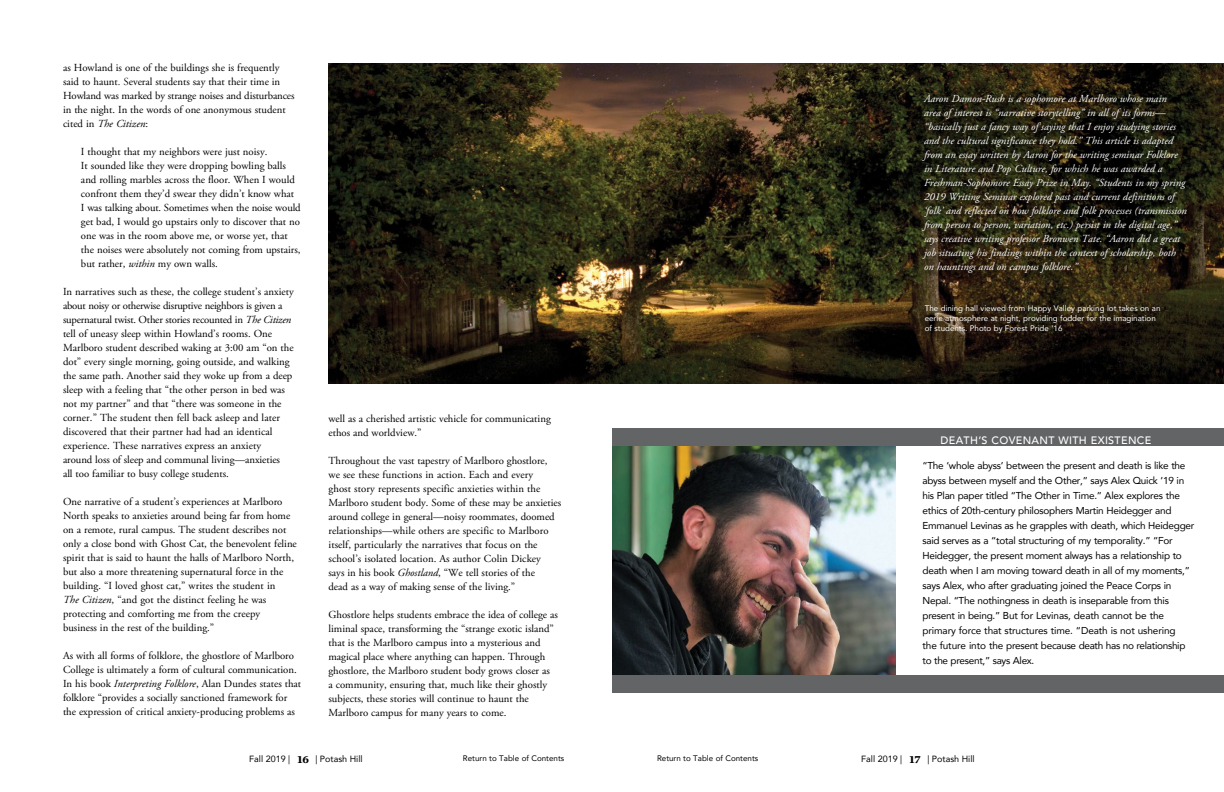
<style>
.page{position:relative;width:1224px;height:792px;background:#fff}
.page>*{position:absolute;margin:0;border:0;box-sizing:border-box;transform-origin:0 0}
.t1{font:700 11px "Chronicle Text G1";color:#000}
.t2{font:10.8px/14px "Adobe Garamond Pro";color:#000}
.t3{font:italic 10.8px/14px "Adobe Garamond Pro";color:#fff}
.t4{font:500 10.8px "Avenir";letter-spacing:.03em;color:#fff}
.t5{font:10px/15px "Avenir";letter-spacing:-.025em;color:#000}
.t6{font:9px "Avenir";color:#000}
.t7{font:8px/10px "Avenir";color:#fff}
.t8{font:8px "Avenir";color:#000}
.s1{font-style:italic}
</style>
<div class="page">
<img style="left:328px;top:63px;width:896px;height:320px">
<img style="left:612px;top:446px;width:284px;height:229px">
<div style="left:612px;top:429px;width:612px;height:17px;background:#636466"></div>
<div style="left:612px;top:675px;width:612px;height:18px;background:#636466"></div>
<div style="left:920px;top:92px;width:275px;height:189px;background:#000;opacity:.75"></div>
<p class="t2" style="left:63px;top:61px;width:233px">as Howland is one of the buildings she is frequently said to haunt. Several students say that their time in Howland was marked by strange noises and disturbances in the night. In the words of one anonymous student cited in <span class="s1">The Citizen</span>:</p>
<p class="t2" style="left:81px;top:145px;width:221px">I thought that my neighbors were just noisy.<br>It sounded like they were dropping bowling balls and rolling marbles across the floor. When I would confront them they’d swear they didn’t know what<br>I was talking about. Sometimes when the noise would get bad, I would go upstairs only to discover that no one was in the room above me, or worse yet, that the noises were absolutely not coming from upstairs, but rather, <span class="s1">within</span> my own walls.</p>
<p class="t2" style="left:63px;top:285px;width:232px">In narratives such as these, the college student’s anxiety about noisy or otherwise disruptive neighbors is given a supernatural twist. Other stories recounted in <span class="s1">The Citizen </span>tell of uneasy sleep within Howland’s rooms. One Marlboro student described waking at 3:00 am “on the dot” every single morning, going outside, and walking the same path. Another said they woke up from a deep sleep with a feeling that “the other person in bed was not my partner” and that “there was someone in the corner.” The student then fell back asleep and later discovered that their partner had had an identical experience. These narratives express an anxiety<br>around loss of sleep and communal living—anxieties<br>all too familiar to busy college students.</p>
<p class="t2" style="left:63px;top:495px;width:235px">One narrative of a student’s experiences at Marlboro North speaks to anxieties around being far from home on a remote, rural campus. The student describes not only a close bond with Ghost Cat, the benevolent feline spirit that is said to haunt the halls of Marlboro North, but also a more threatening supernatural force in the building. “I loved ghost cat,” writes the student in<br><span class="s1">The Citizen</span>, “and got the distinct feeling he was protecting and comforting me from the creepy<br>business in the rest of the building.”</p>
<p class="t2" style="left:63px;top:649px;width:240px">As with all forms of folklore, the ghostlore of Marlboro College is ultimately a form of cultural communication.<br>In his book <span class="s1">Interpreting Folklore</span>, Alan Dundes states that folklore “provides a socially sanctioned framework for the expression of critical anxiety-producing problems as</p>
<p class="t2" style="left:329px;top:412px;width:224px">well as a cherished artistic vehicle for communicating ethos and worldview.”</p>
<p class="t2" style="left:329px;top:454px;width:234px">Throughout the vast tapestry of Marlboro ghostlore, we see these functions in action. Each and every<br>ghost story represents specific anxieties within the Marlboro student body. Some of these may be anxieties around college in general—noisy roommates, doomed relationships—while others are specific to Marlboro itself, particularly the narratives that focus on the school’s isolated location. As author Colin Dickey<br>says in his book <span class="s1">Ghostland</span>, “We tell stories of the<br>dead as a way of making sense of the living.”</p>
<p class="t2" style="left:329px;top:608px;width:231px">Ghostlore helps students embrace the idea of college as liminal space, transforming the “strange exotic island” that is the Marlboro campus into a mysterious and magical place where anything can happen. Through ghostlore, the Marlboro student body grows closer as<br>a community, ensuring that, much like their ghostly subjects, these stories will continue to haunt the Marlboro campus for many years to come.</p>
<p class="t3" style="left:924px;top:92px;width:264px">Aaron Damon-Rush is a sophomore at Marlboro whose main<br>area of interest is “narrative storytelling” in all of its forms— “basically just a fancy way of saying that I enjoy studying stories and the cultural significance they hold.” This article is adapted from an essay written by Aaron for the writing seminar Folklore in Literature and Pop Culture, for which he was awarded a Freshman-Sophomore Essay Prize in May. “Students in my spring 2019 Writing Seminar explored past and current definitions of ‘folk’ and reflected on how folklore and folk processes (transmission from person to person, variation, etc.) persist in the digital age,” says creative writing professor Bronwen Tate. “Aaron did a great job situating his findings within the context of scholarship, both on hauntings and on campus folklore.”</p>
<p class="t7" style="left:925px;top:303px;width:237px">The dining hall viewed from Happy Valley parking lot takes on an eerie atmosphere at night, providing fodder for the imagination of students. Photo by Forest Pride ’16</p>
<p class="t4" style="left:940px;top:431px;width:212px">DEATH’S COVENANT WITH EXISTENCE</p>
<p class="t5" style="left:922px;top:458px;width:273px">“The ‘whole abyss’ between the present and death is like the abyss between myself and the Other,” says Alex Quick ’19 in his Plan paper titled “The Other in Time.” Alex explores the ethics of 20th-century philosophers Martin Heidegger and Emmanuel Levinas as he grapples with death, which Heidegger said serves as a “total structuring of my temporality.” “For Heidegger, the present moment always has a relationship to death when I am moving toward death in all of my moments,” says Alex, who after graduating joined the Peace Corps in Nepal. “The nothingness in death is inseparable from this present in being.” But for Levinas, death cannot be the primary force that structures time. “Death is not ushering<br>the future into the present because death has no relationship to the present,” says Alex.</p>
<p class="t1" style="left:298px;top:750px;width:13px">16</p>
<p class="t8" style="left:463px;top:752px;width:103px">Return to Table of Contents</p>
<p class="t8" style="left:657px;top:752px;width:103px">Return to Table of Contents</p>
<p class="t6" style="left:861px;top:752px;width:43px">Fall 2019 |</p>
<p class="t6" style="left:927px;top:752px;width:49px">| Potash Hill</p>
<p class="t6" style="left:249px;top:752px;width:43px">Fall 2019 |</p>
<p class="t6" style="left:315px;top:752px;width:49px">| Potash Hill</p>
<p class="t1" style="left:910px;top:750px;width:13px">17</p>
</div>
